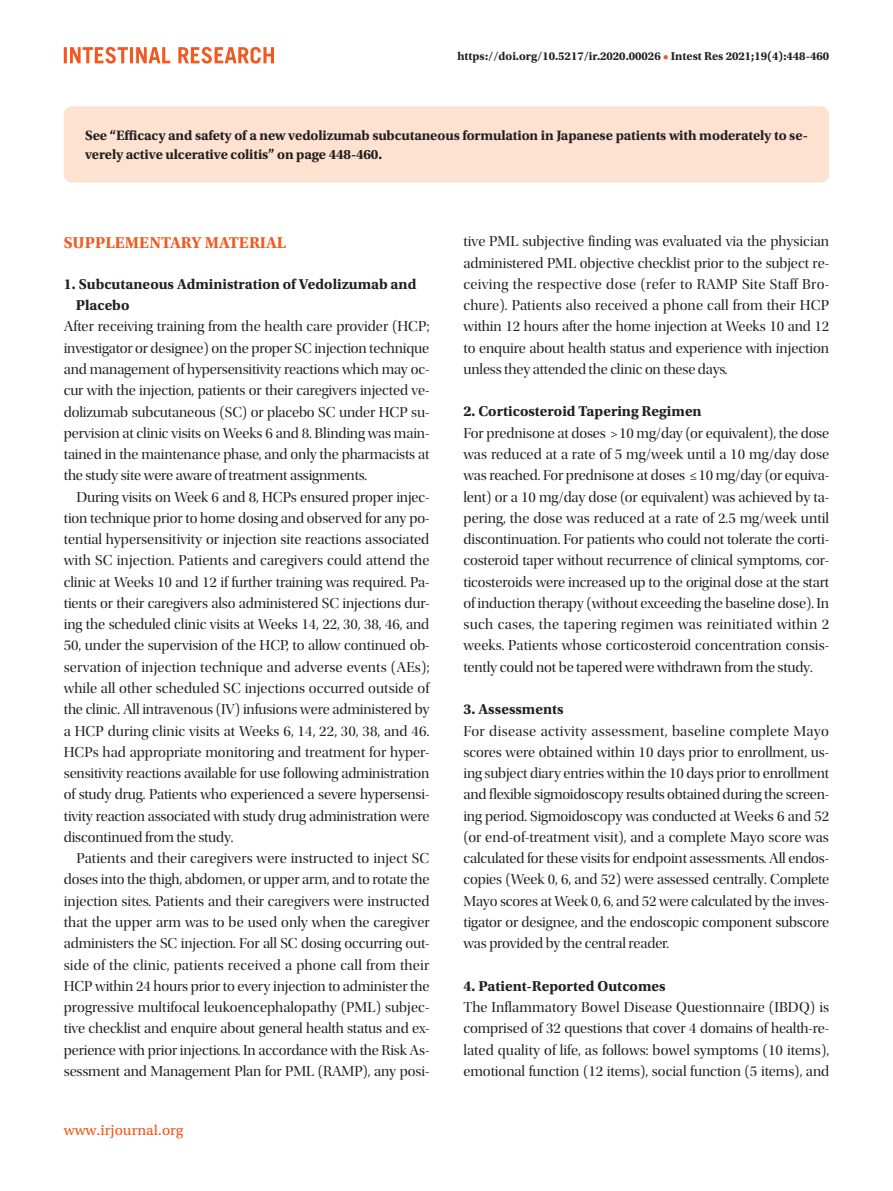
<style>
.page{position:relative;width:893px;height:1191px;background:#fff}
.page>*{position:absolute;margin:0;border:0;box-sizing:border-box;transform-origin:0 0}
.대제목{font:700 16.5px "Utopia Std";color:#f15921}
.본문-들여쓰기_0{font:15px/21.3px "Utopia Std Disp";letter-spacing:-.01em;color:#231f20;text-align:justify}
.본문{font:15px/21.3px "Utopia Std Disp";letter-spacing:-.01em;color:#231f20;text-align:justify}
.중제목{font:700 15px/21.3px "Utopia Std";color:#231f20}
.t1{font:15px "Utopia Std Capt";color:#f15921}
.본문-2{font:700 14.25px/18.8px "Utopia Std";letter-spacing:-.01em;color:#231f20}
.하시라{font:700 12px "Utopia Std";color:#231f20}
.s1{color:#f15921}
</style>
<div class="page">
<svg style="left:64px;top:47px;width:210px;height:17px"></svg>
<div style="left:64px;top:106px;width:765px;height:77px;background:#fee2d1;border-radius:9px"></div>
<p class="하시라" style="left:457px;top:49px;width:373px">https://doi.org/10.5217/ir.2020.00026 <span class="s1">•</span> Intest Res 2021;19(4):448-460</p>
<p class="본문-2" style="left:85px;top:126px;width:724px">See “Efficacy and safety of a new vedolizumab subcutaneous formulation in Japanese patients with moderately to se&shy;verely active ulcerative colitis” on page 448-460.</p>
<p class="대제목" style="left:64px;top:233px;width:224px">SUPPLEMENTARY MATERIAL</p>
<p class="중제목" style="left:76px;top:273px;width:342px;text-indent:-12px">1. Subcutaneous Administration of Vedolizumab and<br>Placebo</p>
<p class="본문-들여쓰기_0" style="left:64px;top:316px;width:367px">After receiving training from the health care provider (HCP; investigator or designee) on the proper SC injection technique and management of hypersensitivity reactions which may oc&shy;cur with the injection, patients or their caregivers injected ve&shy;dolizumab subcutaneous (SC) or placebo SC under HCP su&shy;pervision at clinic visits on Weeks 6 and 8. Blinding was main&shy;tained in the maintenance phase, and only the pharmacists at the study site were aware of treatment assignments.</p>
<p class="본문" style="left:64px;top:486px;width:367px;text-indent:13px">During visits on Week 6 and 8, HCPs ensured proper injec&shy;tion technique prior to home dosing and observed for any po&shy;tential hypersensitivity or injection site reactions associated with SC injection. Patients and caregivers could attend the clinic at Weeks 10 and 12 if further training was required. Pa&shy;tients or their caregivers also administered SC injections dur&shy;ing the scheduled clinic visits at Weeks 14, 22, 30, 38, 46, and 50, under the supervision of the HCP, to allow continued ob&shy;servation of injection technique and adverse events (AEs); while all other scheduled SC injections occurred outside of the clinic. All intravenous (IV) infusions were administered by a HCP during clinic visits at Weeks 6, 14, 22, 30, 38, and 46.<br>HCPs had appropriate monitoring and treatment for hyper&shy;sensitivity reactions available for use following administration of study drug. Patients who experienced a severe hypersensi&shy;tivity reaction associated with study drug administration were discontinued from the study.</p>
<p class="본문" style="left:64px;top:848px;width:367px;text-indent:13px">Patients and their caregivers were instructed to inject SC doses into the thigh, abdomen, or upper arm, and to rotate the injection sites. Patients and their caregivers were instructed that the upper arm was to be used only when the caregiver administers the SC injection. For all SC dosing occurring out&shy;side of the clinic, patients received a phone call from their HCP within 24 hours prior to every injection to administer the progressive multifocal leukoencephalopathy (PML) subjec&shy;tive checklist and enquire about general health status and ex&shy;perience with prior injections. In accordance with the Risk As&shy;sessment and Management Plan for PML (RAMP), any posi-</p>
<p class="t1" style="left:64px;top:1122px;width:121px">www.irjournal.org</p>
<p class="본문" style="left:463px;top:231px;width:367px">tive PML subjective finding was evaluated via the physician administered PML objective checklist prior to the subject re&shy;ceiving the respective dose (refer to RAMP Site Staff Bro&shy;chure). Patients also received a phone call from their HCP within 12 hours after the home injection at Weeks 10 and 12 to enquire about health status and experience with injection unless they attended the clinic on these days.</p>
<p class="중제목" style="left:463px;top:401px;width:240px">2. Corticosteroid Tapering Regimen</p>
<p class="본문-들여쓰기_0" style="left:463px;top:422px;width:367px">For prednisone at doses &gt; 10 mg/day (or equivalent), the dose was reduced at a rate of 5 mg/week until a 10 mg/day dose was reached. For prednisone at doses ≤ 10 mg/day (or equiva&shy;lent) or a 10 mg/day dose (or equivalent) was achieved by ta&shy;pering, the dose was reduced at a rate of 2.5 mg/week until discontinuation. For patients who could not tolerate the corti&shy;costeroid taper without recurrence of clinical symptoms, cor&shy;ticosteroids were increased up to the original dose at the start of induction therapy (without exceeding the baseline dose). In such cases, the tapering regimen was reinitiated within 2 weeks. Patients whose corticosteroid concentration consis&shy;tently could not be tapered were withdrawn from the study.</p>
<p class="중제목" style="left:463px;top:699px;width:101px">3. Assessments</p>
<p class="본문-들여쓰기_0" style="left:463px;top:720px;width:367px">For disease activity assessment, baseline complete Mayo scores were obtained within 10 days prior to enrollment, us&shy;ing subject diary entries within the 10 days prior to enrollment and flexible sigmoidoscopy results obtained during the screen&shy;ing period. Sigmoidoscopy was conducted at Weeks 6 and 52 (or end-of-treatment visit), and a complete Mayo score was calculated for these visits for endpoint assessments. All endos&shy;copies (Week 0, 6, and 52) were assessed centrally. Complete Mayo scores at Week 0, 6, and 52 were calculated by the inves&shy;tigator or designee, and the endoscopic component subscore was provided by the central reader.</p>
<p class="중제목" style="left:463px;top:975px;width:204px">4. Patient-Reported Outcomes</p>
<p class="본문-들여쓰기_0" style="left:463px;top:996px;width:367px">The Inflammatory Bowel Disease Questionnaire (IBDQ) is comprised of 32 questions that cover 4 domains of health-re&shy;lated quality of life, as follows: bowel symptoms (10 items), emotional function (12 items), social function (5 items), and</p>
</div>
